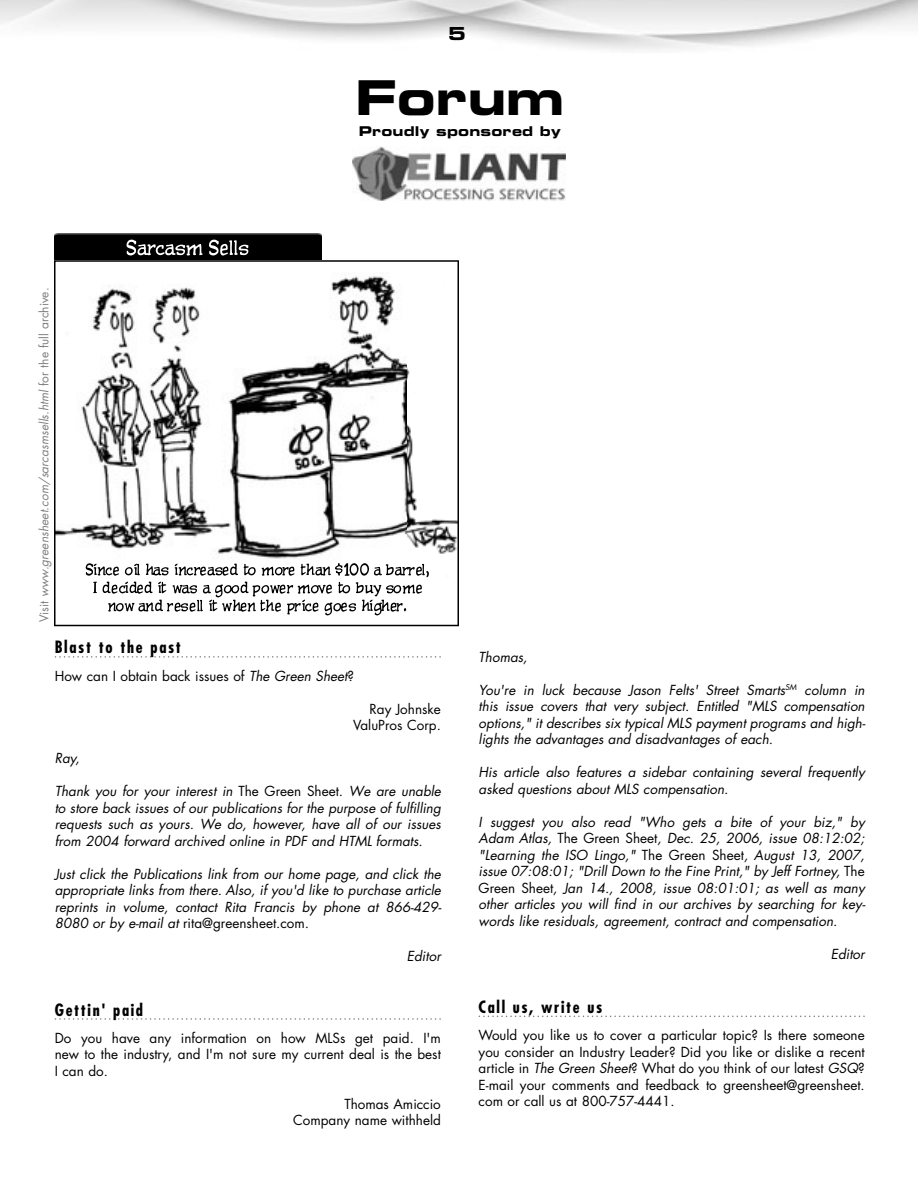
<style>
.page{position:relative;width:918px;height:1188px;background:#fff}
.page>*{position:absolute;margin:0;border:0;box-sizing:border-box;transform-origin:0 0}
.t1{font:48px "Eurostile Bold Extended Two";letter-spacing:-.01em;color:#000}
.t2{font:18px "Eurostile Bold Extended Two";color:#000}
.t3{font:700 condensed 16.5px "Futura";letter-spacing:.1em;color:#000}
.t4{font:italic 13.5px/16.5px "Futura";color:#000;text-align:justify}
.t5{font:13.5px/16.5px "Futura";color:#000;text-align:right}
.t6{font:13.5px "Eurostile Bold Extended Two";letter-spacing:.015em;color:#000}
.t7{font:italic 12px "Futura";color:#7f7f7f}
.s1{font-style:normal}
.s2{font-style:italic}
</style>
<div class="page">
<img style="left:54px;top:234px;width:267px;height:26px">
<img style="left:126px;top:239px;width:76px;height:17px">
<img style="left:352px;top:147px;width:214px;height:54px">
<svg style="left:55px;top:656px;width:386px;height:2px"></svg>
<svg style="left:55px;top:1018px;width:386px;height:2px"></svg>
<svg style="left:479px;top:1016px;width:386px;height:1px"></svg>
<svg style="left:54px;top:260px;width:405px;height:366px"></svg>
<h2 class="t2" style="left:448px;top:27px;width:19px">5</h2>
<p class="t7" style="left:38px;top:622px;width:336px;rotate:-90deg"><span class="s1">Visit</span> www.greensheet.com/sarcasmsells.html <span class="s1">for the full archive.</span></p>
<h1 class="t1" style="left:355px;top:81px;width:211px">Forum</h1>
<p class="t6" style="left:359px;top:127px;width:204px">Proudly sponsored by</p>
<p class="t3" style="left:55px;top:640px;width:128px">Blast to the past</p>
<p class="t5" style="left:55px;top:669px;width:301px">How can I obtain back issues of <span class="s2">The Green Sheet</span>?</p>
<p class="t5" style="left:353px;top:702px;width:89px">Ray Johnske<br>ValuPros Corp.</p>
<p class="t4" style="left:55px;top:751px;width:26px">Ray,</p>
<p class="t4" style="left:55px;top:784px;width:388px">Thank you for your interest in <span class="s1">The Green Sheet</span>. We are unable to store back issues of our publications for the purpose of fulfilling requests such as yours. We do, however, have all of our issues from 2004 forward archived online in PDF and HTML formats.</p>
<p class="t4" style="left:55px;top:867px;width:388px">Just click the Publications link from our home page, and click the appropriate links from there. Also, if you'd like to purchase article reprints in volume, contact Rita Francis by phone at 866-429- 8080 or by e-mail at <span class="s1">rita@greensheet.com</span>.</p>
<p class="t4" style="left:407px;top:949px;width:35px">Editor</p>
<p class="t3" style="left:55px;top:1002px;width:90px">Gettin' paid</p>
<p class="t5" style="left:55px;top:1031px;width:388px;text-align:justify">Do you have any information on how MLSs get paid. I'm new to the industry, and I'm not sure my current deal is the best I can do.</p>
<p class="t5" style="left:293px;top:1097px;width:149px">Thomas Amiccio<br>Company name withheld</p>
<p class="t4" style="left:479px;top:649px;width:50px">Thomas,</p>
<p class="t4" style="left:479px;top:682px;width:388px">You're in luck because Jason Felts' Street Smarts<sup>SM</sup> column in this issue covers that very subject. Entitled "MLS compensation options," it describes six typical MLS payment programs and high&shy;lights the advantages and disadvantages of each.</p>
<p class="t4" style="left:479px;top:765px;width:388px">His article also features a sidebar containing several frequently asked questions about MLS compensation.</p>
<p class="t4" style="left:479px;top:814px;width:388px">I suggest you also read "Who gets a bite of your biz," by Adam Atlas, <span class="s1">The Green Sheet</span>, Dec. 25, 2006, issue 08:12:02; "Learning the ISO Lingo," <span class="s1">The Green Sheet</span>, August 13, 2007, issue 07:08:01; "Drill Down to the Fine Print," by Jeff Fortney, <span class="s1">The Green Sheet</span>, Jan 14., 2008, issue 08:01:01; as well as many other articles you will find in our archives by searching for key&shy;words like residuals, agreement, contract and compensation.</p>
<p class="t4" style="left:831px;top:946px;width:35px">Editor</p>
<p class="t3" style="left:479px;top:1000px;width:125px">Call us, write us</p>
<p class="t5" style="left:479px;top:1028px;width:388px;text-align:justify">Would you like us to cover a particular topic? Is there someone you consider an Industry Leader? Did you like or dislike a recent article in <span class="s2">The Green Sheet</span>? What do you think of our latest <span class="s2">GSQ</span>?<br>E-mail your comments and feedback to greensheet@greensheet. com or call us at 800-757-4441.</p>
</div>
